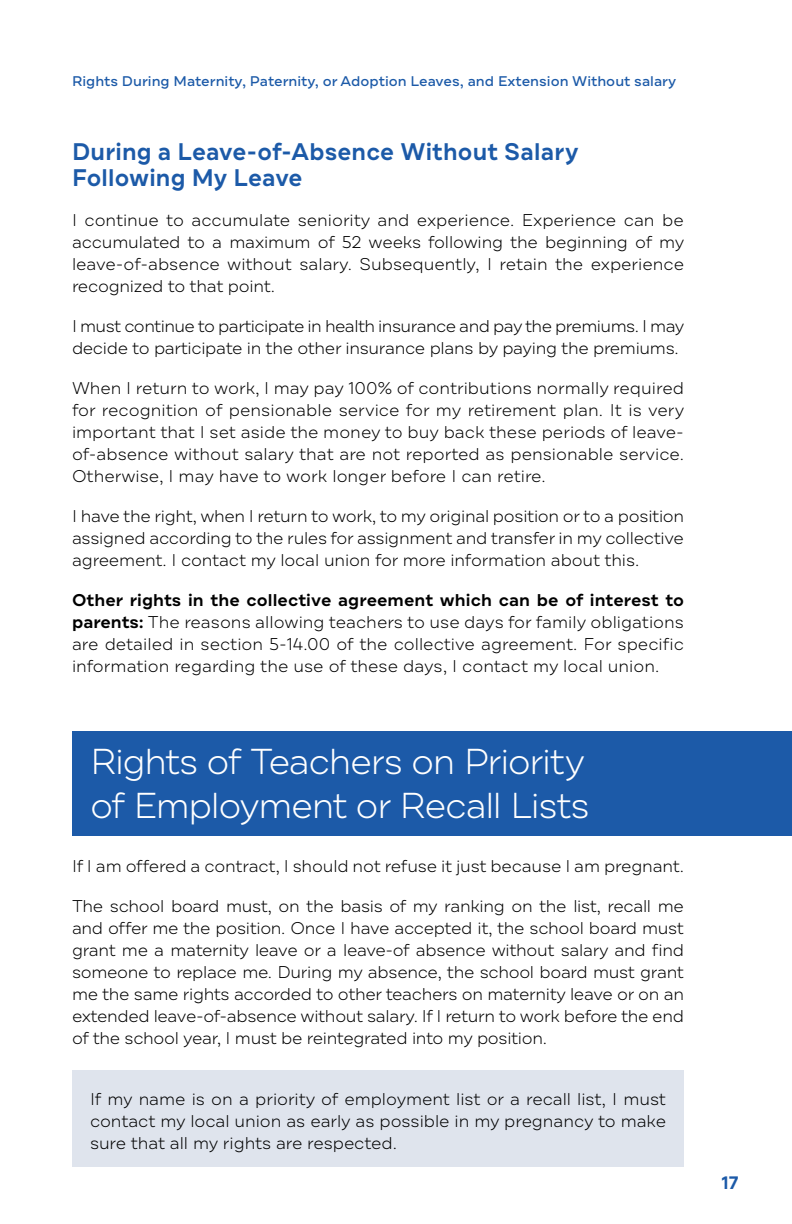
<style>
.page{position:relative;width:792px;height:1224px;background:#fff}
.page>*{position:absolute;margin:0;border:0;box-sizing:border-box;transform-origin:0 0}
.t1{font:300 36px/43.2px "Draft A";letter-spacing:-.04em;color:#fff}
.t2{font:600 24px/26px "Draft A";letter-spacing:.005em;color:#1c5aa8;scale:.95 1}
.t3{font:600 18px "Draft A";color:#1c5aa8}
.t4{font:300 17px/22px "Draft A";letter-spacing:-.015em;color:#000;text-align:justify}
.t5{font:300 17px/22px "Draft A";letter-spacing:-.035em;color:#000}
.t6{font:500 14px "Draft A";color:#1c5aa8}
.s1{font-weight:600}
</style>
<div class="page">
<div style="left:72px;top:1070px;width:612px;height:97px;background:#dfe4ed"></div>
<div style="left:72px;top:731px;width:720px;height:105px;background:#1c5aa8"></div>
<p class="t6" style="left:72px;top:72px;width:606px">Rights During Maternity, Paternity, or Adoption Leaves, and Extension Without salary</p>
<h2 class="t2" style="left:72px;top:141px;width:535px">During a Leave-of-Absence Without Salary<br>Following My Leave</h2>
<p class="t4" style="left:72px;top:211px;width:614px">I continue to accumulate seniority and experience. Experience can be accumulated to a maximum of 52 weeks following the beginning of my leave-of-absence without salary. Subsequently, I retain the experience recognized to that point.</p>
<p class="t5" style="left:72px;top:317px;width:614px">I must continue to participate in health insurance and pay the premiums. I may decide to participate in the other insurance plans by paying the premiums.</p>
<p class="t4" style="left:72px;top:379px;width:614px">When I return to work, I may pay 100% of contributions normally required for recognition of pensionable service for my retirement plan. It is very important that I set aside the money to buy back these periods of leave&shy;of-absence without salary that are not reported as pensionable service.<br>Otherwise, I may have to work longer before I can retire.</p>
<p class="t4" style="left:72px;top:507px;width:614px">I have the right, when I return to work, to my original position or to a position assigned according to the rules for assignment and transfer in my collective agreement. I contact my local union for more information about this.</p>
<p class="t4" style="left:72px;top:591px;width:614px"><span class="s1">Other rights in the collective agreement which can be of interest to parents:</span> The reasons allowing teachers to use days for family obligations are detailed in section 5-14.00 of the collective agreement. For specific information regarding the use of these days, I contact my local union.</p>
<h1 class="t1" style="left:90px;top:744px;width:501px">Rights of Teachers on Priority of Employment or Recall Lists</h1>
<p class="t4" style="left:72px;top:857px;width:614px">If I am offered a contract, I should not refuse it just because I am pregnant.</p>
<p class="t4" style="left:72px;top:897px;width:614px">The school board must, on the basis of my ranking on the list, recall me and offer me the position. Once I have accepted it, the school board must grant me a maternity leave or a leave-of absence without salary and find someone to replace me. During my absence, the school board must grant me the same rights accorded to other teachers on maternity leave or on an extended leave-of-absence without salary. If I return to work before the end of the school year, I must be reintegrated into my position.</p>
<p class="t4" style="left:90px;top:1090px;width:578px">If my name is on a priority of employment list or a recall list, I must contact my local union as early as possible in my pregnancy to make sure that all my rights are respected.</p>
<p class="t3" style="left:721px;top:1171px;width:19px">17</p>
</div>
